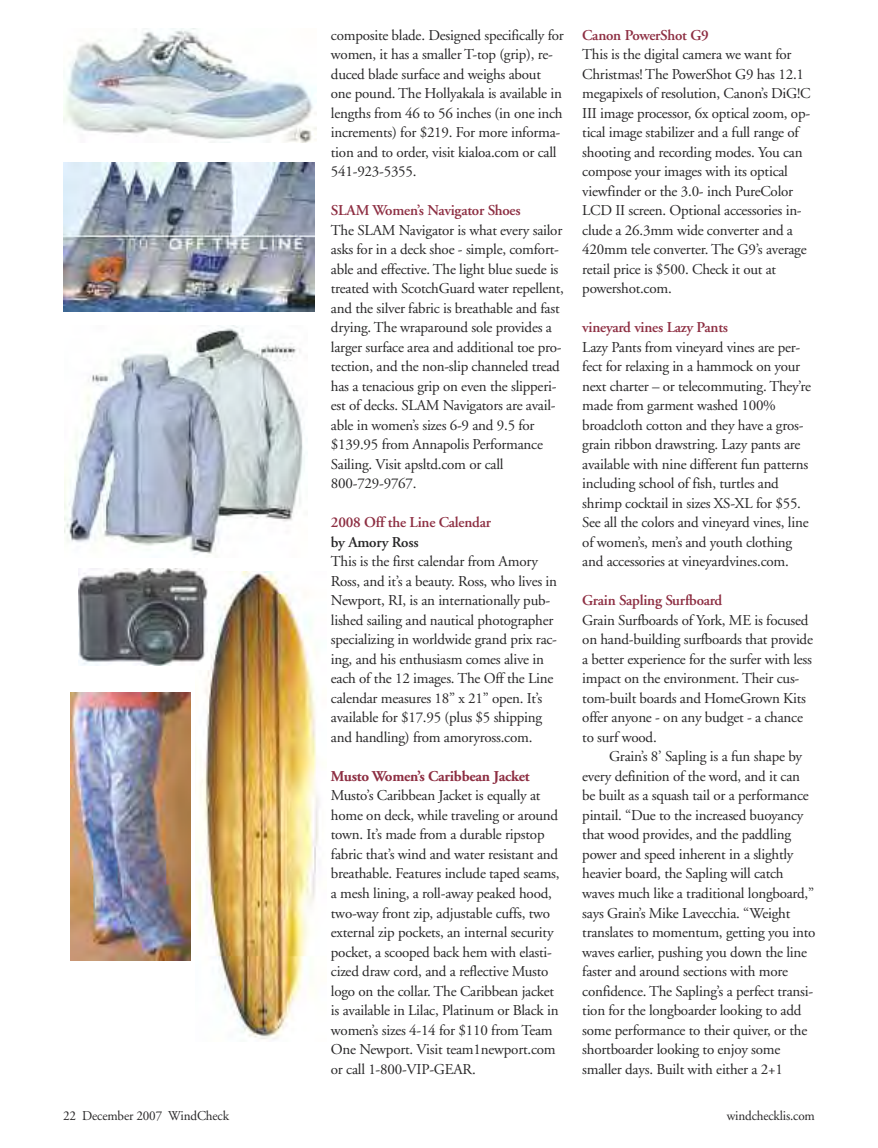
<style>
.page{position:relative;width:878px;height:1148px;background:#fff}
.page>*{position:absolute;margin:0;border:0;box-sizing:border-box;transform-origin:0 0}
.t1{font:15px/19.5px "Adobe Garamond";letter-spacing:-.015em;color:#272627}
.t2{font:600 15px "Adobe Garamond";letter-spacing:-.015em;color:#8d2e42}
.t3{font:700 15px "Adobe Garamond";letter-spacing:-.015em;color:#8d2e42}
.t4{font:600 15px "Adobe Garamond";letter-spacing:-.015em;color:#272627}
.t5{font:13.5px "Adobe Garamond";letter-spacing:-.01em;color:#272627}
</style>
<div class="page">
<img style="left:64px;top:28px;width:252px;height:114px">
<img style="left:63px;top:162px;width:251px;height:150px">
<img style="left:65px;top:326px;width:240px;height:229px">
<img style="left:195px;top:571px;width:124px;height:468px">
<img style="left:71px;top:692px;width:119px;height:268px">
<div style="left:75px;top:564px;width:134px;height:105px;background:#fff"></div>
<img style="left:78px;top:569px;width:130px;height:96px">
<p class="t1" style="left:331px;top:26px;width:234px">composite blade. Designed specifically for women, it has a smaller T-top (grip), re&shy;duced blade surface and weighs about one pound. The Hollyakala is available in lengths from 46 to 56 inches (in one inch increments) for $219. For more informa&shy;tion and to order, visit kialoa.com or call 541-923-5355.</p>
<p class="t2" style="left:331px;top:204px;width:191px">SLAM Women’s Navigator Shoes</p>
<p class="t1" style="left:331px;top:221px;width:234px">The SLAM Navigator is what every sailor asks for in a deck shoe - simple, comfort&shy;able and effective. The light blue suede is treated with ScotchGuard water repellent, and the silver fabric is breathable and fast drying. The wraparound sole provides a larger surface area and additional toe pro&shy;tection, and the non-slip channeled tread has a tenacious grip on even the slipperi&shy;est of decks. SLAM Navigators are avail&shy;able in women’s sizes 6-9 and 9.5 for $139.95 from Annapolis Performance Sailing. Visit apsltd.com or call 800-729-9767.</p>
<p class="t2" style="left:331px;top:516px;width:161px">2008 Off the Line Calendar</p>
<p class="t4" style="left:331px;top:536px;width:89px">by Amory Ross</p>
<p class="t1" style="left:331px;top:553px;width:228px">This is the first calendar from Amory Ross, and it’s a beauty. Ross, who lives in Newport, RI, is an internationally pub&shy;lished sailing and nautical photographer specializing in worldwide grand prix rac&shy;ing, and his enthusiasm comes alive in each of the 12 images. The Off the Line calendar measures 18” x 21” open. It’s available for $17.95 (plus $5 shipping and handling) from amoryross.com.</p>
<p class="t3" style="left:331px;top:770px;width:200px">Musto Women’s Caribbean Jacket</p>
<p class="t1" style="left:331px;top:787px;width:230px">Musto’s Caribbean Jacket is equally at home on deck, while traveling or around town. It’s made from a durable ripstop fabric that’s wind and water resistant and breathable. Features include taped seams, a mesh lining, a roll-away peaked hood, two-way front zip, adjustable cuffs, two external zip pockets, an internal security pocket, a scooped back hem with elasti&shy;cized draw cord, and a reflective Musto logo on the collar. The Caribbean jacket is available in Lilac, Platinum or Black in women’s sizes 4-14 for $110 from Team One Newport. Visit team1newport.com or call 1-800-VIP-GEAR.</p>
<p class="t2" style="left:582px;top:29px;width:128px">Canon PowerShot G9</p>
<p class="t1" style="left:582px;top:46px;width:230px">This is the digital camera we want for Christmas! The PowerShot G9 has 12.1 megapixels of resolution, Canon’s DiG!C III image processor, 6x optical zoom, op&shy;tical image stabilizer and a full range of shooting and recording modes. You can compose your images with its optical viewfinder or the 3.0- inch PureColor LCD II screen. Optional accessories in&shy;clude a 26.3mm wide converter and a 420mm tele converter. The G9’s average retail price is $500. Check it out at powershot.com.</p>
<p class="t2" style="left:582px;top:321px;width:147px">vineyard vines Lazy Pants</p>
<p class="t1" style="left:582px;top:338px;width:230px">Lazy Pants from vineyard vines are per&shy;fect for relaxing in a hammock on your next charter – or telecommuting. They’re made from garment washed 100% broadcloth cotton and they have a gros&shy;grain ribbon drawstring. Lazy pants are available with nine different fun patterns including school of fish, turtles and shrimp cocktail in sizes XS-XL for $55.<br>See all the colors and vineyard vines, line of women’s, men’s and youth clothing and accessories at vineyardvines.com.</p>
<p class="t2" style="left:582px;top:594px;width:141px">Grain Sapling Surfboard</p>
<p class="t1" style="left:582px;top:611px;width:232px">Grain Surfboards of York, ME is focused on hand-building surfboards that provide a better experience for the surfer with less impact on the environment. Their cus&shy;tom-built boards and HomeGrown Kits offer anyone - on any budget - a chance to surf wood.</p>
<p class="t1" style="left:582px;top:748px;width:235px;text-indent:27px">Grain’s 8’ Sapling is a fun shape by every definition of the word, and it can be built as a squash tail or a performance pintail. “Due to the increased buoyancy that wood provides, and the paddling power and speed inherent in a slightly heavier board, the Sapling will catch waves much like a traditional longboard,” says Grain’s Mike Lavecchia. “Weight translates to momentum, getting you into waves earlier, pushing you down the line faster and around sections with more confidence. The Sapling’s a perfect transi&shy;tion for the longboarder looking to add some performance to their quiver, or the shortboarder looking to enjoy some smaller days. Built with either a 2+1</p>
<p class="t5" style="left:63px;top:1110px;width:167px">22 December 2007 WindCheck</p>
<p class="t5" style="left:726px;top:1110px;width:90px">windchecklis.com</p>
</div>
